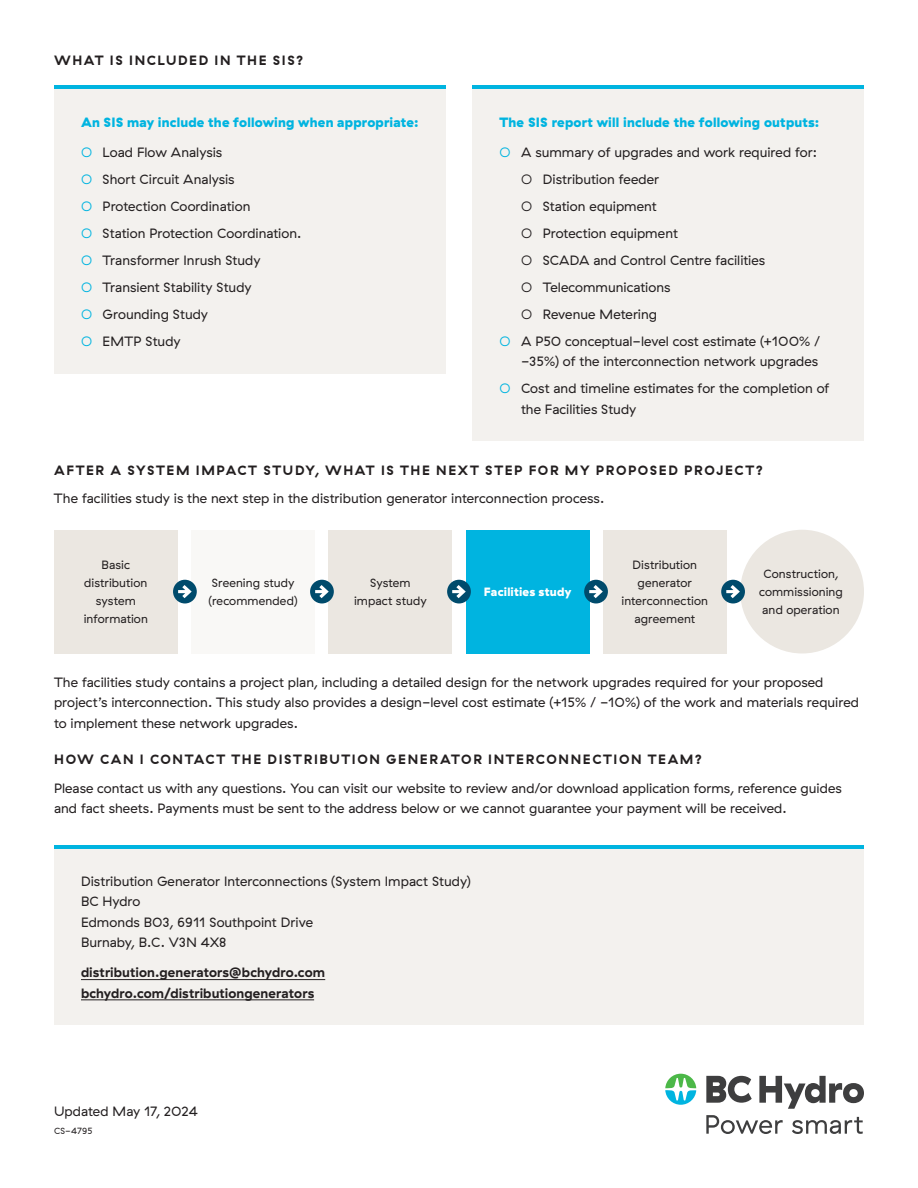
<style>
.page{position:relative;width:918px;height:1188px;background:#fff}
.page>*{position:absolute;margin:0;border:0;box-sizing:border-box;transform-origin:0 0}
.t1{font:13.5px/20.2px "GT Haptik";color:#231f20}
.t2{font:700 13.5px "GT Haptik";letter-spacing:.11em;color:#231f20}
.t3{font:900 13.5px "GT Haptik";letter-spacing:.01em;color:#00b4e0}
.t4{font:700 13.5px/20.2px "GT Haptik";letter-spacing:.01em;color:#231f20}
.t5{font:12px/18px "GT Haptik";letter-spacing:.005em;color:#231f20;text-align:center}
.t6{font:900 12px "GT Haptik";letter-spacing:.015em;color:#fff}
.t7{font:9px "GT Haptik";letter-spacing:.02em;color:#231f20}
.s1{color:#00b4e0}
</style>
<div class="page">
<svg style="left:665px;top:1074px;width:31px;height:31px"></svg>
<svg style="left:706px;top:1076px;width:46px;height:27px"></svg>
<svg style="left:759px;top:1076px;width:105px;height:33px"></svg>
<svg style="left:706px;top:1115px;width:77px;height:19px"></svg>
<svg style="left:792px;top:1117px;width:71px;height:17px"></svg>
<div style="left:54px;top:89px;width:392px;height:284px;background:#f3f1ee"></div>
<hr style="left:54px;top:86px;width:392px;height:3px;background:#00b4e0">
<div style="left:472px;top:89px;width:392px;height:352px;background:#f3f1ee"></div>
<hr style="left:472px;top:86px;width:392px;height:3px;background:#00b4e0">
<div style="left:54px;top:530px;width:124px;height:123px;background:#ebe7e1"></div>
<div style="left:328px;top:530px;width:124px;height:123px;background:#ebe7e1"></div>
<div style="left:603px;top:530px;width:124px;height:123px;background:#ebe7e1"></div>
<div style="left:191px;top:530px;width:124px;height:123px;background:#f9f8f6"></div>
<div style="left:466px;top:530px;width:124px;height:123px;background:#00b4e0"></div>
<div style="left:740px;top:530px;width:124px;height:123px;background:#ebe7e1;border-radius:62px"></div>
<div style="left:173px;top:580px;width:24px;height:23px;background:#004b6c;border-radius:50%"></div>
<svg style="left:178px;top:585px;width:14px;height:13px"></svg>
<div style="left:310px;top:580px;width:24px;height:23px;background:#004b6c;border-radius:50%"></div>
<svg style="left:315px;top:585px;width:14px;height:13px"></svg>
<div style="left:447px;top:580px;width:24px;height:23px;background:#004b6c;border-radius:50%"></div>
<svg style="left:452px;top:585px;width:14px;height:13px"></svg>
<div style="left:584px;top:580px;width:24px;height:23px;background:#004b6c;border-radius:50%"></div>
<svg style="left:589px;top:585px;width:14px;height:13px"></svg>
<div style="left:721px;top:580px;width:24px;height:23px;background:#004b6c;border-radius:50%"></div>
<svg style="left:726px;top:585px;width:14px;height:13px"></svg>
<div style="left:54px;top:848px;width:810px;height:177px;background:#f3f1ee"></div>
<hr style="left:81px;top:979px;width:244px;height:1px;background:#231f20">
<hr style="left:81px;top:999px;width:233px;height:1px;background:#231f20">
<hr style="left:54px;top:845px;width:810px;height:3px;background:#00b4e0">
<p class="t2" style="left:54px;top:52px;width:251px">WHAT IS INCLUDED IN THE SIS?</p>
<p class="t3" style="left:81px;top:113px;width:339px">An SIS may include the following when appropriate:</p>
<p class="t1" style="left:81px;top:142px;width:143px"><span class="s1">○</span> Load Flow Analysis</p>
<p class="t1" style="left:81px;top:169px;width:155px"><span class="s1">○</span> Short Circuit Analysis</p>
<p class="t1" style="left:81px;top:196px;width:171px"><span class="s1">○</span> Protection Coordination</p>
<p class="t1" style="left:81px;top:223px;width:222px"><span class="s1">○</span> Station Protection Coordination.</p>
<p class="t1" style="left:81px;top:250px;width:181px"><span class="s1">○</span> Transformer Inrush Study</p>
<p class="t1" style="left:81px;top:277px;width:172px"><span class="s1">○</span> Transient Stability Study</p>
<p class="t1" style="left:81px;top:304px;width:129px"><span class="s1">○</span> Grounding Study</p>
<p class="t1" style="left:81px;top:331px;width:101px"><span class="s1">○</span> EMTP Study</p>
<p class="t3" style="left:500px;top:113px;width:321px">The SIS report will include the following outputs:</p>
<p class="t1" style="left:500px;top:142px;width:319px"><span class="s1">○</span> A summary of upgrades and work required for:</p>
<p class="t1" style="left:521px;top:169px;width:140px">○ Distribution feeder</p>
<p class="t1" style="left:521px;top:196px;width:137px">○ Station equipment</p>
<p class="t1" style="left:521px;top:223px;width:158px">○ Protection equipment</p>
<p class="t1" style="left:521px;top:250px;width:246px">○ SCADA and Control Centre facilities</p>
<p class="t1" style="left:521px;top:277px;width:151px">○ Telecommunications</p>
<p class="t1" style="left:521px;top:304px;width:138px">○ Revenue Metering</p>
<p class="t1" style="left:500px;top:331px;width:322px;text-align:right"><span class="s1">○</span> A P50 conceptual-level cost estimate (+100% / -35%) of the interconnection network upgrades</p>
<p class="t1" style="left:521px;top:379px;width:310px;text-indent:-22px"><span class="s1">○</span> Cost and timeline estimates for the completion of the Facilities Study</p>
<p class="t2" style="left:54px;top:462px;width:711px">AFTER A SYSTEM IMPACT STUDY, WHAT IS THE NEXT STEP FOR MY PROPOSED PROJECT?</p>
<p class="t1" style="left:54px;top:489px;width:552px">The facilities study is the next step in the distribution generator interconnection process.</p>
<p class="t5" style="left:84px;top:556px;width:66px">Basic distribution system information</p>
<p class="t5" style="left:209px;top:574px;width:90px;text-align:left">Sreening study (recommended)</p>
<p class="t6" style="left:484px;top:584px;width:89px">Facilities study</p>
<p class="t5" style="left:354px;top:574px;width:74px">System impact study</p>
<p class="t5" style="left:622px;top:556px;width:88px">Distribution generator interconnection agreement</p>
<p class="t5" style="left:759px;top:565px;width:85px">Construction, commissioning and operation</p>
<p class="t1" style="left:54px;top:673px;width:807px">The facilities study contains a project plan, including a detailed design for the network upgrades required for your proposed project’s interconnection. This study also provides a design-level cost estimate (+15% / -10%) of the work and materials required to implement these network upgrades.</p>
<p class="t2" style="left:54px;top:751px;width:650px">HOW CAN I CONTACT THE DISTRIBUTION GENERATOR INTERCONNECTION TEAM?</p>
<p class="t1" style="left:54px;top:778px;width:789px">Please contact us with any questions. You can visit our website to review and/or download application forms, reference guides and fact sheets. Payments must be sent to the address below or we cannot guarantee your payment will be received.</p>
<p class="t1" style="left:81px;top:872px;width:391px">Distribution Generator Interconnections (System Impact Study)<br>BC Hydro<br>Edmonds B03, 6911 Southpoint Drive<br>Burnaby, B.C. V3N 4X8</p>
<p class="t4" style="left:81px;top:963px;width:246px">distribution.generators@bchydro.com bchydro.com/distributiongenerators</p>
<p class="t1" style="left:54px;top:1102px;width:146px">Updated May 17, 2024</p>
<p class="t7" style="left:54px;top:1126px;width:40px">CS-4795</p>
</div>
